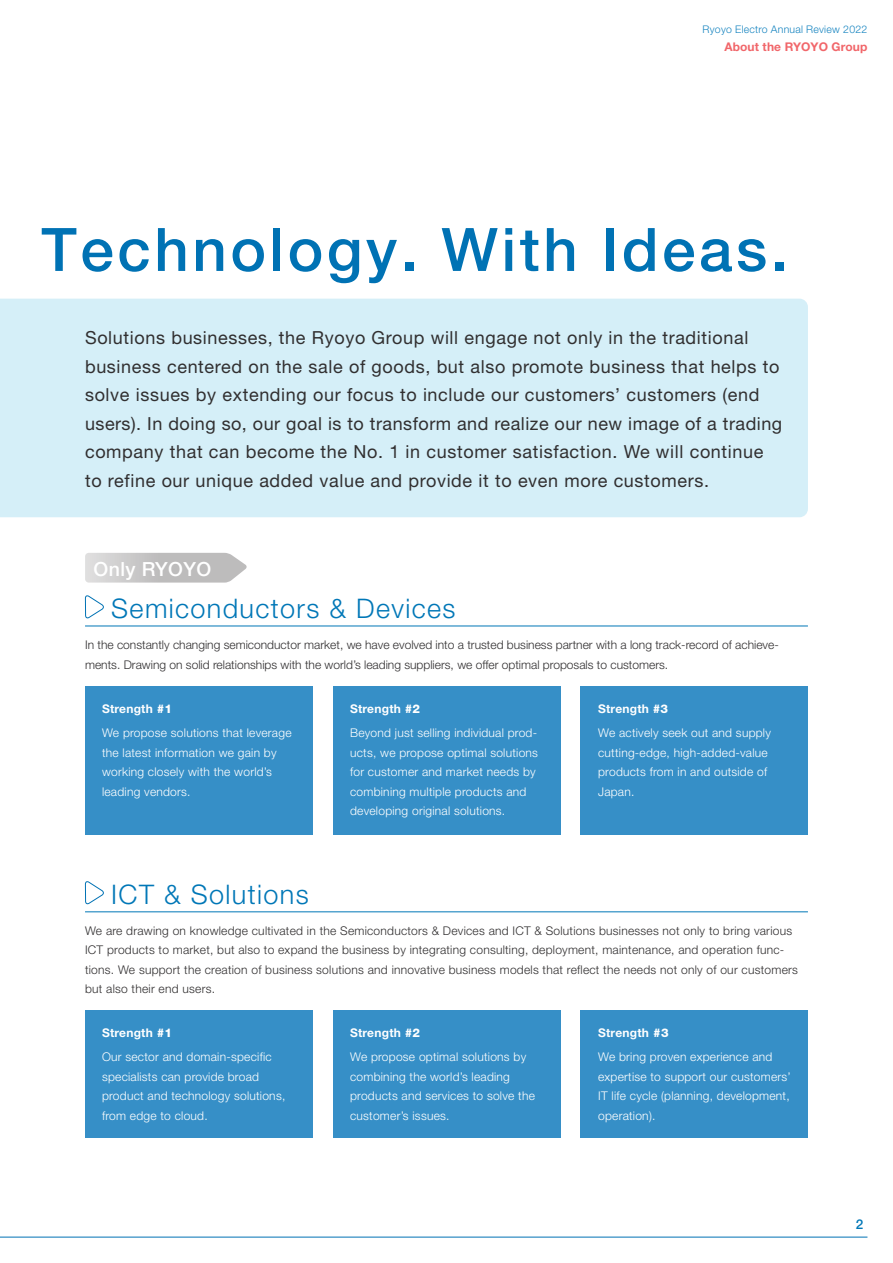
<style>
.page{position:relative;width:893px;height:1263px;background:#fff}
.page>*{position:absolute;margin:0;border:0;box-sizing:border-box;transform-origin:0 0}
.t1{font:500 60px "Helvetica Neue LT Std";letter-spacing:.06em;color:#0072b4}
.t2{font:300 27px "Helvetica Neue LT Std";letter-spacing:.05em;color:#0077b7}
.t3{font:500 19.5px "Helvetica Neue LT Std";letter-spacing:.02em;color:#fff}
.t4{font:18px/28.5px "Helvetica Neue LT Std";letter-spacing:.035em;color:#312f30}
.t5{font:500 13.5px "Helvetica Neue LT Std";color:#0077b7}
.t6{font:300 12px/19.5px "Helvetica Neue LT Std";letter-spacing:.02em;color:#fff}
.t7{font:300 12px/19.5px "Helvetica Neue LT Std";letter-spacing:.02em;color:#312f30}
.t8{font:300 12px/19.5px "Helvetica Neue LT Std";color:#312f30}
.t9{font:700 12px "Helvetica Neue LT Std";letter-spacing:.01em;color:#f1666a}
.t10{font:300 10.5px "Helvetica Neue LT Std";letter-spacing:.02em;color:#1684c0}
.s1{font-weight:700}
.s2{font-weight:800}
</style>
<div class="page">
<div style="left:0;top:299px;width:808px;height:218px;background:#d5eff8"></div>
<div style="left:85px;top:686px;width:228px;height:148px;background:#368fc7"></div>
<div style="left:580px;top:686px;width:228px;height:148px;background:#368fc7"></div>
<div style="left:333px;top:686px;width:227px;height:148px;background:#368fc7"></div>
<hr style="left:85px;top:626px;width:723px;height:1px;background:#0077b7">
<svg style="left:85px;top:434px;width:162px;height:185px"></svg>
<div style="left:85px;top:1010px;width:228px;height:128px;background:#368fc7"></div>
<div style="left:580px;top:1010px;width:228px;height:128px;background:#368fc7"></div>
<div style="left:333px;top:1010px;width:227px;height:128px;background:#368fc7"></div>
<hr style="left:85px;top:911px;width:723px;height:1px;background:#0077b7">
<svg style="left:85px;top:834px;width:20px;height:70px"></svg>
<hr style="left:0;top:1237px;width:867px;height:1px;background:#0072b4">
<p class="t10" style="left:702px;top:23px;width:167px">Ryoyo Electro Annual Review 2022</p>
<p class="t9" style="left:724px;top:40px;width:145px">About the RYOYO Group</p>
<h1 class="t1" style="left:41px;top:214px;width:748px">Technology. With Ideas.</h1>
<p class="t4" style="left:85px;top:323px;width:699px">Solutions businesses, the Ryoyo Group will engage not only in the traditional business centered on the sale of goods, but also promote business that helps to solve issues by extending our focus to include our customers’ customers (end users). In doing so, our goal is to transform and realize our new image of a trading company that can become the No. 1 in customer satisfaction. We will continue to refine our unique added value and provide it to even more customers.</p>
<h3 class="t3" style="left:94px;top:557px;width:119px">Only RYOYO</h3>
<h2 class="t2" style="left:111px;top:592px;width:346px">Semiconductors &amp; Devices</h2>
<p class="t8" style="left:85px;top:635px;width:695px">In the constantly changing semiconductor market, we have evolved into a trusted business partner with a long track-record of achieve&shy;ments. Drawing on solid relationships with the world’s leading suppliers, we offer optimal proposals to customers.</p>
<p class="t6" style="left:102px;top:697px;width:191px;line-height:23.7px"><span class="s1">Strength</span> <span class="s2">#1<br></span>We propose solutions that leverage</p>
<p class="t6" style="left:102px;top:742px;width:176px">the latest information we gain by working closely with the world’s leading vendors.</p>
<h2 class="t2" style="left:111px;top:877px;width:199px">ICT &amp; Solutions</h2>
<p class="t6" style="left:350px;top:697px;width:189px;line-height:23.7px"><span class="s1">Strength</span> <span class="s2">#2<br></span>Beyond just selling individual prod-</p>
<p class="t6" style="left:350px;top:742px;width:189px">ucts, we propose optimal solutions for customer and market needs by combining multiple products and developing original solutions.</p>
<p class="t6" style="left:598px;top:697px;width:174px;line-height:23.7px"><span class="s1">Strength</span> <span class="s2">#3<br></span>We actively seek out and supply</p>
<p class="t6" style="left:598px;top:742px;width:171px;text-align:justify">cutting-edge, high-added-value products from in and outside of Japan.</p>
<p class="t7" style="left:85px;top:921px;width:714px">We are drawing on knowledge cultivated in the Semiconductors &amp; Devices and ICT &amp; Solutions businesses not only to bring various ICT products to market, but also to expand the business by integrating consulting, deployment, maintenance, and operation func&shy;tions. We support the creation of business solutions and innovative business models that reflect the needs not only of our customers but also their end users.</p>
<p class="t6" style="left:102px;top:1021px;width:171px;line-height:23.7px"><span class="s1">Strength</span> <span class="s2">#1<br></span>Our sector and domain-specific</p>
<p class="t6" style="left:102px;top:1066px;width:185px">specialists can provide broad product and technology solutions, from edge to cloud.</p>
<p class="t6" style="left:350px;top:1021px;width:178px;line-height:23.7px"><span class="s1">Strength</span> <span class="s2">#2<br></span>We propose optimal solutions by</p>
<p class="t6" style="left:350px;top:1066px;width:186px">combining the world’s leading products and services to solve the customer’s issues.</p>
<p class="t6" style="left:598px;top:1021px;width:176px;line-height:23.7px"><span class="s1">Strength</span> <span class="s2">#3<br></span>We bring proven experience and</p>
<p class="t6" style="left:598px;top:1066px;width:194px;text-align:justify">expertise to support our customers’ IT life cycle (planning, development, operation).</p>
<p class="t5" style="left:856px;top:1216px;width:9px">2</p>
</div>
